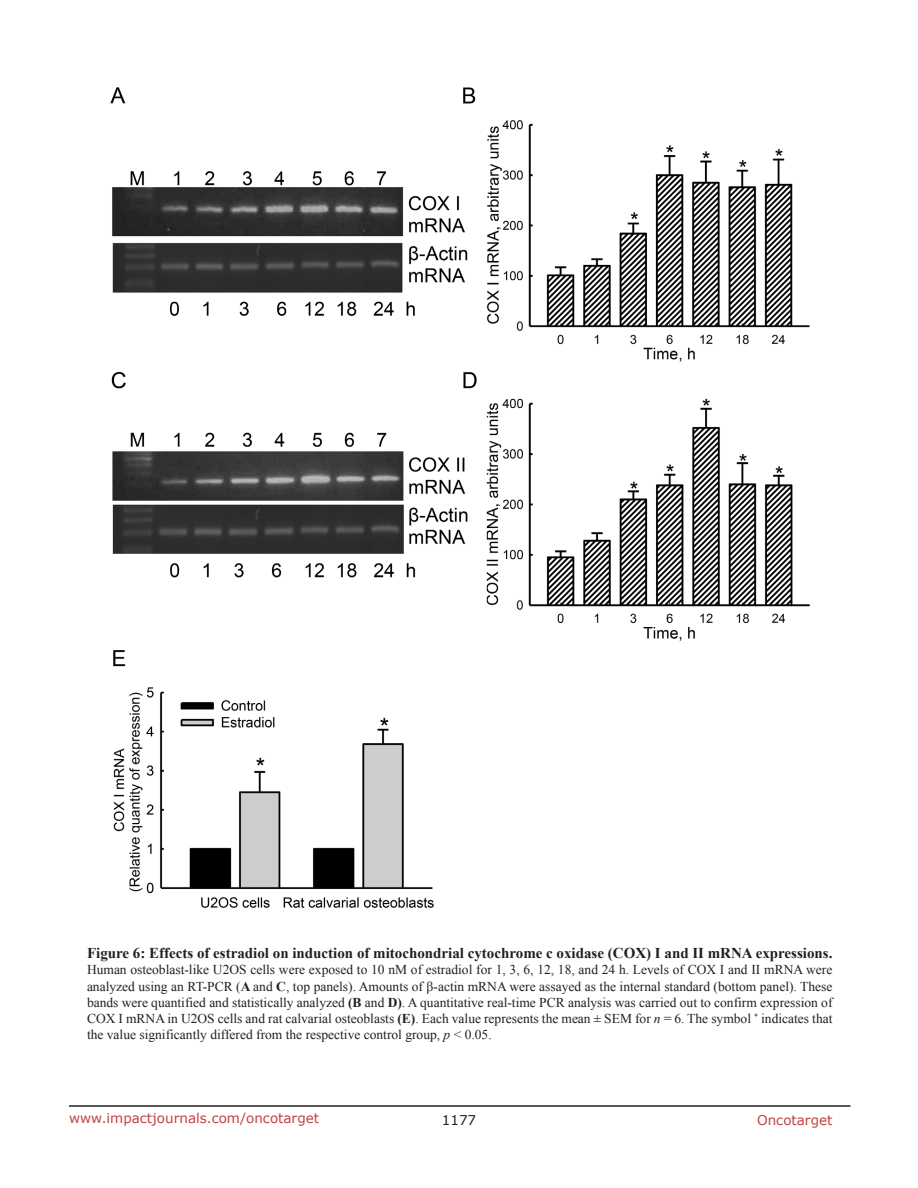
<style>
.page{position:relative;width:918px;height:1188px;background:#fff}
.page>*{position:absolute;margin:0;border:0;box-sizing:border-box;transform-origin:0 0}
.figuretext{font:700 15px "Times New Roman";color:#231f20}
.figuretext-2{font:13.5px/16.2px "Times New Roman";color:#231f20;text-align:justify}
.t1{font:13.5px "Verdana";color:#c24141}
.t2{font:13.5px "Verdana";color:#231f20}
.s1{font-weight:700}
.s2{font-style:italic}
</style>
<div class="page">
<hr style="left:69px;top:1105px;width:781px;height:2px;background:#231f20">
<img style="left:110px;top:87px;width:700px;height:821px">
<p class="figuretext" style="left:87px;top:943px;width:747px">Figure 6: Effects of estradiol on induction of mitochondrial cytochrome c oxidase (COX) I and II mRNA expressions.</p>
<p class="figuretext-2" style="left:87px;top:962px;width:747px">Human osteoblast-like U2OS cells were exposed to 10 nM of estradiol for 1, 3, 6, 12, 18, and 24 h. Levels of COX I and II mRNA were analyzed using an RT-PCR (<span class="s1">A</span> and <span class="s1">C</span>, top panels). Amounts of β-actin mRNA were assayed as the internal standard (bottom panel). These bands were quantified and statistically analyzed <span class="s1">(B</span> and <span class="s1">D)</span>. A quantitative real-time PCR analysis was carried out to confirm expression of COX I mRNA in U2OS cells and rat calvarial osteoblasts <span class="s1">(E)</span>. Each value represents the mean ± SEM for <span class="s2">n</span> = 6. The symbol <sup>*</sup> indicates that the value significantly differed from the respective control group, <span class="s2">p</span> &lt; 0.05.</p>
<p class="t1" style="left:69px;top:1109px;width:252px">www.impactjournals.com/oncotarget</p>
<p class="t2" style="left:442px;top:1111px;width:36px">1177</p>
<p class="t1" style="left:757px;top:1111px;width:77px">Oncotarget</p>
</div>
